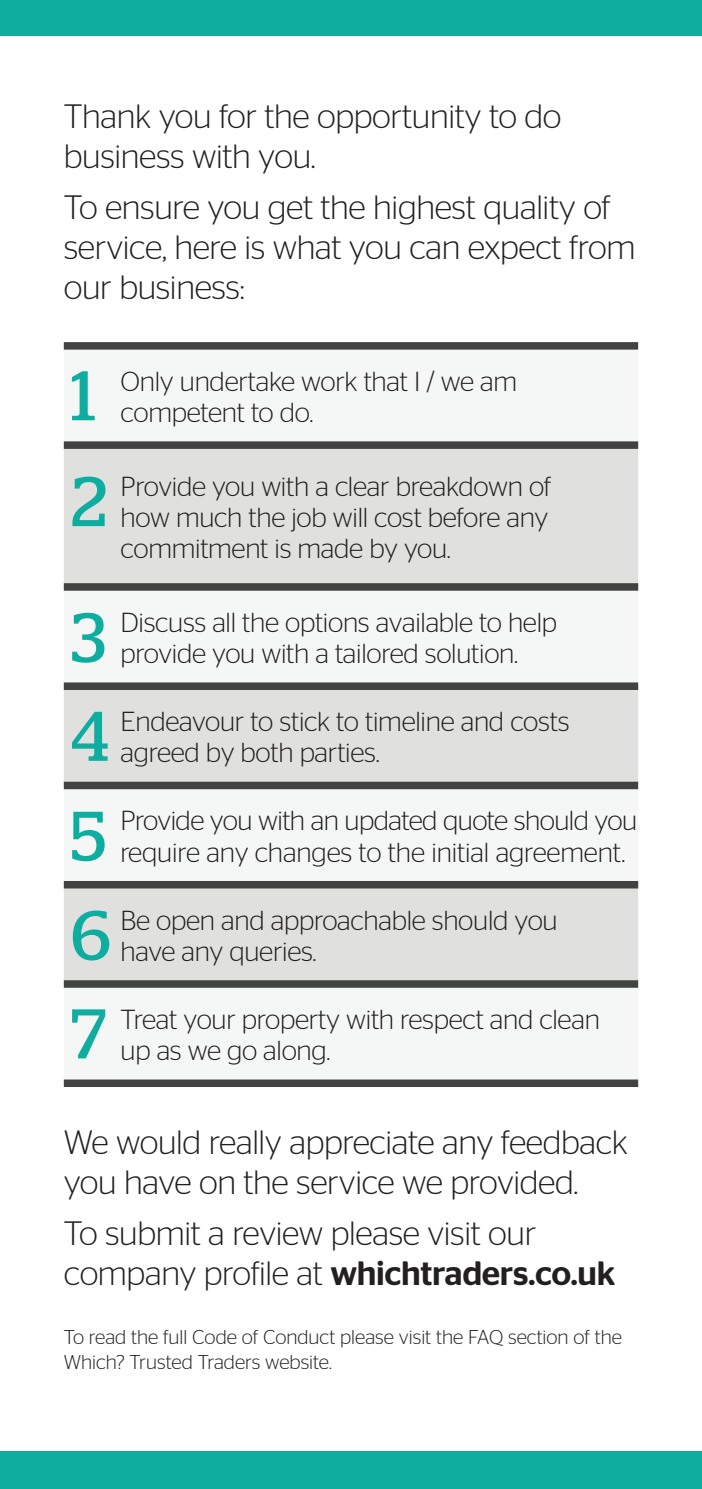
<style>
.page{position:relative;width:702px;height:1489px;background:#fff}
.page>*{position:absolute;margin:0;border:0;box-sizing:border-box;transform-origin:0 0}
.t1{font:70px "Stag";color:#0fad9f}
.t2{font:300 33.75px/40px "Stag Sans";letter-spacing:-.01em;color:#231f20}
.t3{font:300 27.5px/31.2px "Stag Sans";letter-spacing:-.01em;color:#231f20}
.t4{font:300 20px/25px "Stag Sans";color:#231f20}
.s1{font-weight:500}
</style>
<div class="page">
<div style="left:0;top:1451px;width:702px;height:37px;background:#0fad9f"></div>
<svg style="left:64px;top:449px;width:574px;height:531px;fill:#e0e1df"></svg>
<div style="left:64px;top:342px;width:574px;height:7px;background:#424242"></div>
<div style="left:64px;top:441px;width:574px;height:8px;background:#424242"></div>
<div style="left:64px;top:583px;width:574px;height:7px;background:#424242"></div>
<div style="left:64px;top:682px;width:574px;height:8px;background:#424242"></div>
<div style="left:64px;top:781px;width:574px;height:8px;background:#424242"></div>
<div style="left:64px;top:881px;width:574px;height:7px;background:#424242"></div>
<div style="left:64px;top:980px;width:574px;height:7px;background:#424242"></div>
<div style="left:64px;top:1079px;width:574px;height:7px;background:#424242"></div>
<div style="left:0;top:0;width:702px;height:35px;background:#0fad9f"></div>
<p class="t2" style="left:64px;top:96px;width:499px">Thank you for the opportunity to do business with you.</p>
<p class="t2" style="left:64px;top:186px;width:573px">To ensure you get the highest quality of service, here is what you can expect from our business:</p>
<p class="t1" style="left:71px;top:355px;width:26px">1</p>
<p class="t3" style="left:120px;top:365px;width:398px">Only undertake work that I / we am competent to do.</p>
<p class="t1" style="left:71px;top:461px;width:38px">2</p>
<p class="t3" style="left:120px;top:470px;width:432px;text-align:justify">Provide you with a clear breakdown of how much the job will cost before any commitment is made by you.</p>
<p class="t1" style="left:71px;top:597px;width:37px">3</p>
<p class="t3" style="left:120px;top:606px;width:438px">Discuss all the options available to help provide you with a tailored solution.</p>
<p class="t1" style="left:71px;top:695px;width:39px">4</p>
<p class="t3" style="left:120px;top:705px;width:450px">Endeavour to stick to timeline and costs agreed by both parties.</p>
<p class="t1" style="left:71px;top:795px;width:37px">5</p>
<p class="t3" style="left:120px;top:804px;width:518px">Provide you with an updated quote should you require any changes to the initial agreement.</p>
<p class="t1" style="left:71px;top:894px;width:42px">6</p>
<p class="t3" style="left:120px;top:904px;width:438px">Be open and approachable should you have any queries.</p>
<p class="t1" style="left:71px;top:993px;width:37px">7</p>
<p class="t3" style="left:120px;top:1003px;width:481px">Treat your property with respect and clean up as we go along.</p>
<p class="t2" style="left:64px;top:1122px;width:565px">We would really appreciate any feedback you have on the service we provided.</p>
<p class="t2" style="left:64px;top:1212px;width:553px">To submit a review please visit our company profile at <span class="s1">whichtraders.co.uk</span></p>
<p class="t4" style="left:64px;top:1324px;width:559px">To read the full Code of Conduct please visit the FAQ section of the<br>Which? Trusted Traders website.</p>
</div>
